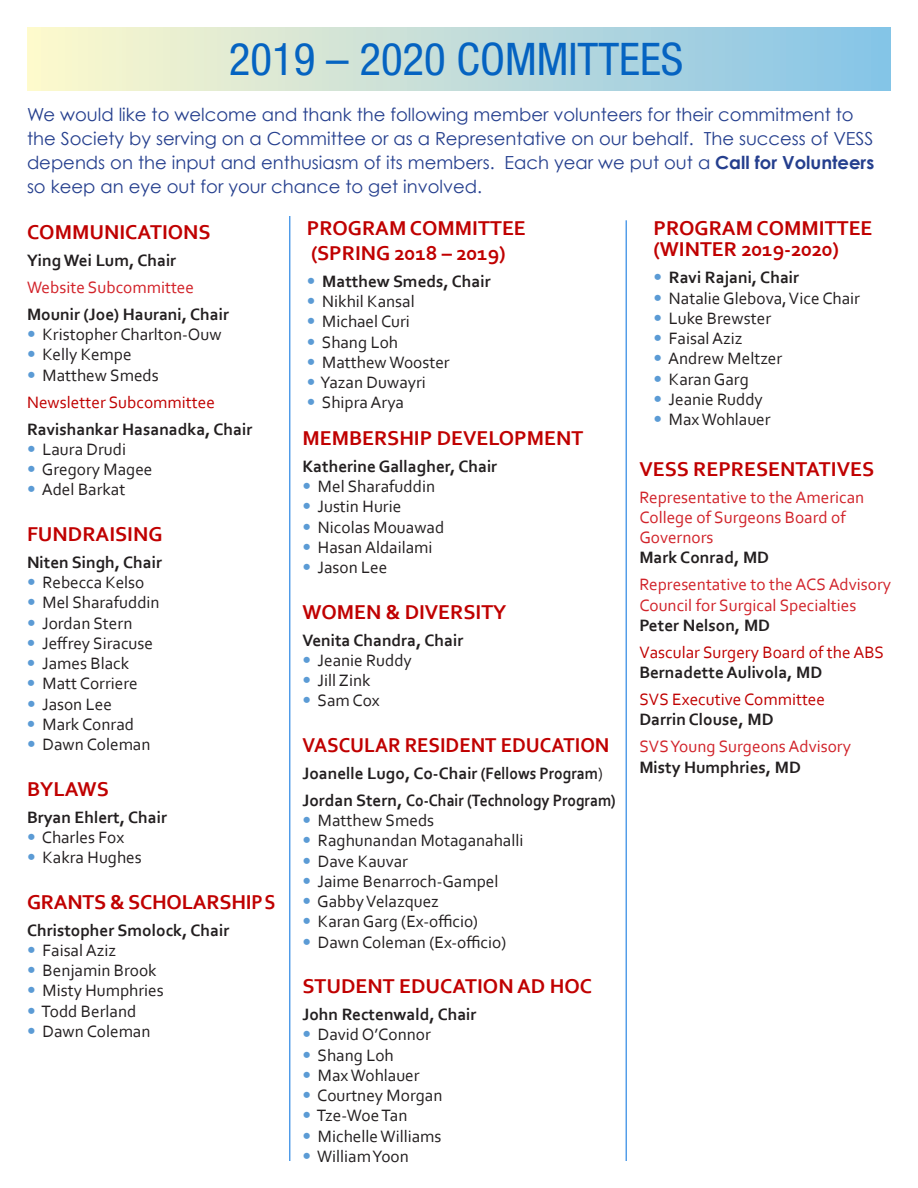
<style>
.page{position:relative;width:918px;height:1188px;background:#fff}
.page>*{position:absolute;margin:0;border:0;box-sizing:border-box;transform-origin:0 0}
.t1{font:condensed 45px "Helvetica Neue LT";color:#0563c1}
.t2{font:700 21px "Corbel";color:#c00000}
.t3{font:700 21px "Corbel";color:#c00000;scale:.95 1}
.t4{font:18px/24px "Century Gothic";color:#253f8e}
.t5{font:17.25px "Corbel";color:#231f20}
.t6{font:700 17.25px "Corbel";color:#231f20}
.t7{font:17.25px/20.2px "Corbel";color:#d1232a}
.t8{font:17.25px "Corbel";color:#c00000}
.t9{font:17.25px "Corbel";color:#d22128}
.t10{font:17.25px "Corbel";letter-spacing:-.02em;color:#231f20}
.s1{font-weight:700}
.s2{font-family:"Helvetica Neue LT";font-weight:700;color:#5b9bd5}
.s3{font-family:"Helvetica Neue LT";color:#5b9bd5}
.s4{font-weight:400}
</style>
<div class="page">
<div style="left:27px;top:27px;width:864px;height:64px;background:linear-gradient(to right,#fff8cc,#86c3e8)"></div>
<hr style="left:289px;top:216px;width:1px;height:945px;background:#006fde">
<hr style="left:626px;top:220px;width:1px;height:941px;background:#006fde">
<p class="t1" style="left:229px;top:33px;width:456px">2019 – 2020 COMMITTEES</p>
<p class="t4" style="left:27px;top:103px;width:849px">We would like to welcome and thank the following member volunteers for their commitment to the Society by serving on a Committee or as a Representative on our behalf. The success of VESS depends on the input and enthusiasm of its members. Each year we put out a <span class="s1">Call for Volunteers </span>so keep an eye out for your chance to get involved.</p>
<p class="t2" style="left:27px;top:219px;width:185px">COMMUNICATIONS</p>
<p class="t6" style="left:27px;top:249px;width:151px">Ying Wei Lum, Chair</p>
<p class="t9" style="left:27px;top:276px;width:169px">Website Subcommittee</p>
<p class="t6" style="left:27px;top:303px;width:204px">Mounir (Joe) Haurani, Chair</p>
<p class="t5" style="left:27px;top:324px;width:196px"><span class="s2">•</span> Kristopher Charlton-Ouw</p>
<p class="t5" style="left:27px;top:344px;width:106px"><span class="s2">•</span> Kelly Kempe</p>
<p class="t5" style="left:27px;top:364px;width:133px"><span class="s2">•</span> Matthew Smeds</p>
<p class="t8" style="left:27px;top:391px;width:189px">Newsletter Subcommittee</p>
<p class="t6" style="left:27px;top:418px;width:227px">Ravishankar Hasanadka, Chair</p>
<p class="t5" style="left:27px;top:438px;width:101px"><span class="s2">•</span> Laura Drudi</p>
<p class="t5" style="left:27px;top:459px;width:127px"><span class="s2">•</span> Gregory Magee</p>
<p class="t5" style="left:27px;top:479px;width:100px"><span class="s2">•</span> Adel Barkat</p>
<p class="t2" style="left:27px;top:521px;width:137px">FUNDRAISING</p>
<p class="t6" style="left:27px;top:551px;width:137px">Niten Singh, Chair</p>
<p class="t5" style="left:27px;top:572px;width:119px"><span class="s2">•</span> Rebecca Kelso</p>
<p class="t5" style="left:27px;top:592px;width:134px"><span class="s2">•</span> Mel Sharafuddin</p>
<p class="t5" style="left:27px;top:612px;width:107px"><span class="s2">•</span> Jordan Stern</p>
<p class="t5" style="left:27px;top:632px;width:128px"><span class="s2">•</span> Jeffrey Siracuse</p>
<p class="t5" style="left:27px;top:653px;width:104px"><span class="s2">•</span> James Black</p>
<p class="t5" style="left:27px;top:673px;width:112px"><span class="s2">•</span> Matt Corriere</p>
<p class="t5" style="left:27px;top:693px;width:86px"><span class="s2">•</span> Jason Lee</p>
<p class="t5" style="left:27px;top:713px;width:109px"><span class="s2">•</span> Mark Conrad</p>
<p class="t5" style="left:27px;top:734px;width:125px"><span class="s2">•</span> Dawn Coleman</p>
<p class="t2" style="left:27px;top:776px;width:83px">BYLAWS</p>
<p class="t6" style="left:27px;top:806px;width:142px">Bryan Ehlert, Chair</p>
<p class="t5" style="left:27px;top:826px;width:99px"><span class="s2">•</span> Charles Fox</p>
<p class="t5" style="left:27px;top:847px;width:116px"><span class="s2">•</span> Kakra Hughes</p>
<p class="t2" style="left:27px;top:889px;width:250px">GRANTS &amp; SCHOLARSHIPS</p>
<p class="t6" style="left:27px;top:919px;width:204px">Christopher Smolock, Chair</p>
<p class="t5" style="left:27px;top:939px;width:91px"><span class="s2">•</span> Faisal Aziz</p>
<p class="t5" style="left:27px;top:960px;width:131px"><span class="s2">•</span> Benjamin Brook</p>
<p class="t5" style="left:27px;top:980px;width:138px"><span class="s2">•</span> Misty Humphries</p>
<p class="t5" style="left:27px;top:1000px;width:111px"><span class="s2">•</span> Todd Berland</p>
<p class="t5" style="left:27px;top:1020px;width:125px"><span class="s2">•</span> Dawn Coleman</p>
<p class="t2" style="left:307px;top:215px;width:221px">PROGRAM COMMITTEE</p>
<p class="t2" style="left:311px;top:240px;width:196px">(SPRING 2018 – 2019)</p>
<p class="t6" style="left:307px;top:270px;width:186px"><span class="s3">•</span> Matthew Smeds, Chair</p>
<p class="t5" style="left:307px;top:291px;width:109px"><span class="s2">•</span> Nikhil Kansal</p>
<p class="t5" style="left:307px;top:311px;width:105px"><span class="s2">•</span> Michael Curi</p>
<p class="t5" style="left:307px;top:331px;width:93px"><span class="s2">•</span> Shang Loh</p>
<p class="t5" style="left:307px;top:351px;width:145px"><span class="s2">•</span> Matthew Wooster</p>
<p class="t5" style="left:307px;top:372px;width:121px"><span class="s2">•</span> Yazan Duwayri</p>
<p class="t5" style="left:307px;top:392px;width:99px"><span class="s2">•</span> Shipra Arya</p>
<p class="t2" style="left:302px;top:425px;width:283px">MEMBERSHIP DEVELOPMENT</p>
<p class="t6" style="left:302px;top:455px;width:196px">Katherine Gallagher, Chair</p>
<p class="t5" style="left:302px;top:476px;width:134px"><span class="s2">•</span> Mel Sharafuddin</p>
<p class="t5" style="left:302px;top:496px;width:100px"><span class="s2">•</span> Justin Hurie</p>
<p class="t5" style="left:302px;top:516px;width:143px"><span class="s2">•</span> Nicolas Mouawad</p>
<p class="t5" style="left:302px;top:536px;width:132px"><span class="s2">•</span> Hasan Aldailami</p>
<p class="t5" style="left:302px;top:557px;width:86px"><span class="s2">•</span> Jason Lee</p>
<p class="t2" style="left:302px;top:599px;width:206px">WOMEN &amp; DIVERSITY</p>
<p class="t6" style="left:302px;top:629px;width:162px">Venita Chandra, Chair</p>
<p class="t5" style="left:302px;top:649px;width:111px"><span class="s2">•</span> Jeanie Ruddy</p>
<p class="t5" style="left:302px;top:670px;width:70px"><span class="s2">•</span> Jill Zink</p>
<p class="t5" style="left:302px;top:690px;width:79px"><span class="s2">•</span> Sam Cox</p>
<p class="t3" style="left:302px;top:732px;width:325px">VASCULAR RESIDENT EDUCATION</p>
<p class="t6" style="left:302px;top:762px;width:302px">Joanelle Lugo, Co-Chair (Fellows Program<span class="s4">)</span></p>
<p class="t6" style="left:302px;top:789px;width:315px">Jordan Stern, Co-Chair (Technology Program)</p>
<p class="t5" style="left:302px;top:810px;width:133px"><span class="s2">•</span> Matthew Smeds</p>
<p class="t5" style="left:302px;top:830px;width:222px"><span class="s2">•</span> Raghunandan Motaganahalli</p>
<p class="t5" style="left:302px;top:850px;width:107px"><span class="s2">•</span> Dave Kauvar</p>
<p class="t5" style="left:302px;top:870px;width:198px"><span class="s2">•</span> Jaime Benarroch-Gampel</p>
<p class="t5" style="left:302px;top:891px;width:138px"><span class="s2">•</span> Gabby Velazquez</p>
<p class="t5" style="left:302px;top:911px;width:177px"><span class="s2">•</span> Karan Garg (Ex-officio)</p>
<p class="t5" style="left:302px;top:931px;width:205px"><span class="s2">•</span> Dawn Coleman (Ex-officio)</p>
<p class="t2" style="left:302px;top:973px;width:291px">STUDENT EDUCATION AD HOC</p>
<p class="t6" style="left:302px;top:1004px;width:176px">John Rectenwald, Chair</p>
<p class="t5" style="left:302px;top:1024px;width:130px"><span class="s2">•</span> David O’Connor</p>
<p class="t5" style="left:302px;top:1044px;width:93px"><span class="s2">•</span> Shang Loh</p>
<p class="t5" style="left:302px;top:1064px;width:119px"><span class="s2">•</span> Max Wohlauer</p>
<p class="t5" style="left:302px;top:1085px;width:142px"><span class="s2">•</span> Courtney Morgan</p>
<p class="t10" style="left:302px;top:1105px;width:107px"><span class="s2">•</span> Tze-Woe Tan</p>
<p class="t5" style="left:302px;top:1125px;width:141px"><span class="s2">•</span> Michelle Williams</p>
<p class="t5" style="left:302px;top:1145px;width:108px"><span class="s2">•</span> William Yoon</p>
<p class="t2" style="left:653px;top:215px;width:221px">PROGRAM COMMITTEE</p>
<p class="t2" style="left:653px;top:236px;width:187px">(WINTER 2019-2020)</p>
<p class="t6" style="left:653px;top:267px;width:147px"><span class="s3">•</span> Ravi Rajani, Chair</p>
<p class="t5" style="left:653px;top:287px;width:208px"><span class="s2">•</span> Natalie Glebova, Vice Chair</p>
<p class="t5" style="left:653px;top:307px;width:119px"><span class="s2">•</span> Luke Brewster</p>
<p class="t5" style="left:653px;top:328px;width:91px"><span class="s2">•</span> Faisal Aziz</p>
<p class="t5" style="left:653px;top:348px;width:130px"><span class="s2">•</span> Andrew Meltzer</p>
<p class="t5" style="left:653px;top:368px;width:97px"><span class="s2">•</span> Karan Garg</p>
<p class="t5" style="left:653px;top:388px;width:111px"><span class="s2">•</span> Jeanie Ruddy</p>
<p class="t5" style="left:653px;top:409px;width:119px"><span class="s2">•</span> Max Wohlauer</p>
<p class="t2" style="left:639px;top:456px;width:236px">VESS REPRESENTATIVES</p>
<p class="t7" style="left:639px;top:486px;width:226px">Representative to the American<br>College of Surgeons Board of<br>Governors</p>
<p class="t6" style="left:639px;top:547px;width:131px">Mark Conrad, MD</p>
<p class="t7" style="left:639px;top:574px;width:253px">Representative to the ACS Advisory<br>Council for Surgical Specialties</p>
<p class="t6" style="left:639px;top:614px;width:132px">Peter Nelson, MD</p>
<p class="t8" style="left:639px;top:641px;width:246px">Vascular Surgery Board of the ABS</p>
<p class="t6" style="left:639px;top:662px;width:185px">Bernadette Aulivola, MD</p>
<p class="t8" style="left:639px;top:689px;width:187px">SVS Executive Committee</p>
<p class="t6" style="left:639px;top:709px;width:136px">Darrin Clouse, MD</p>
<p class="t7" style="left:639px;top:736px;width:213px">SVS Young Surgeons Advisory</p>
<p class="t6" style="left:639px;top:756px;width:163px">Misty Humphries, MD</p>
</div>
